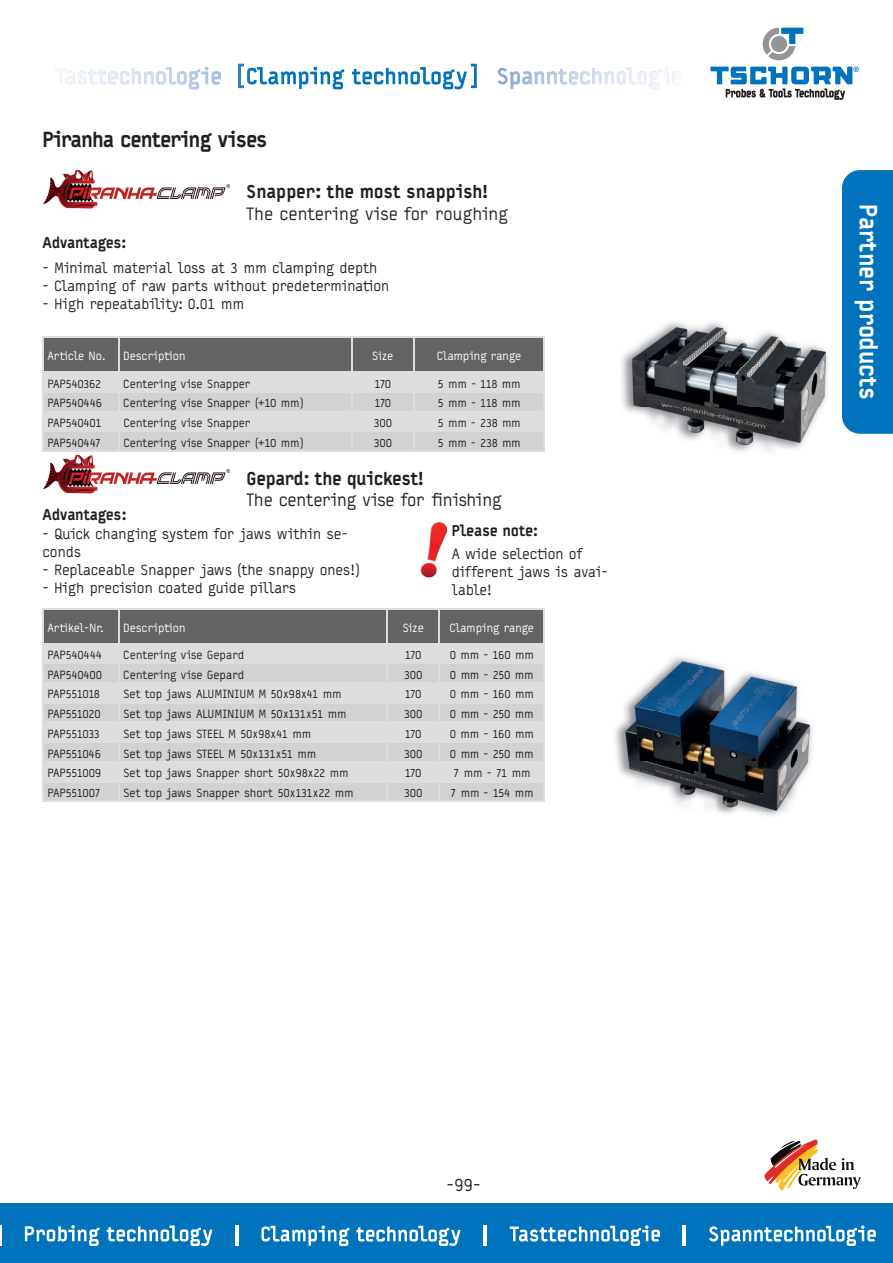
<style>
.page{position:relative;width:893px;height:1263px;background:#fff}
.page>*{position:absolute;margin:0;border:0;box-sizing:border-box;transform-origin:0 0}
.t1{font:900 24px "Typestar";letter-spacing:-.015em;color:#fff}
.t2{font:900 21px "Typestar";letter-spacing:-.035em;color:#231f20}
.t3{font:18px "Typestar";letter-spacing:-.02em;color:#231f20}
.t4{font:900 18px "Typestar";letter-spacing:-.01em;color:#231f20}
.t5{font:15px/18px "Typestar";letter-spacing:-.015em;color:#231f20}
.t6{font:900 15px "Typestar";letter-spacing:-.02em;color:#231f20}
.t7{font:12px "Typestar";letter-spacing:-.02em;color:#231f20}
.t8{font:12px "Typestar";color:#231f20}
.t9{font:12px "Typestar";letter-spacing:-.02em;color:#fff}
.t10{font:12px "Typestar";color:#fff}
.t11{font:12px "Typestar";letter-spacing:-.05em;color:#231f20}
.t12{font:12px "Typestar";letter-spacing:-.055em;color:#231f20}
</style>
<div class="page">
<svg style="left:352px;top:64px;width:125px;height:25px"></svg>
<svg style="left:764px;top:1139px;width:97px;height:52px"></svg>
<div style="left:0;top:1203px;width:893px;height:60px;background:#0073bc"></div>
<svg style="left:261px;top:1225px;width:88px;height:21px"></svg>
<svg style="left:356px;top:1226px;width:105px;height:20px"></svg>
<svg style="left:510px;top:1225px;width:150px;height:21px"></svg>
<svg style="left:709px;top:1225px;width:167px;height:21px"></svg>
<hr style="left:235px;top:1225px;width:4px;height:21px;background:#fff">
<hr style="left:483px;top:1225px;width:4px;height:21px;background:#fff">
<hr style="left:683px;top:1225px;width:3px;height:21px;background:#fff">
<hr style="left:0;top:1225px;width:2px;height:21px;background:#fff">
<svg style="left:25px;top:1225px;width:75px;height:21px"></svg>
<svg style="left:107px;top:1225px;width:105px;height:21px"></svg>
<svg style="left:55px;top:63px;width:289px;height:27px"></svg>
<svg style="left:497px;top:28px;width:362px;height:72px"></svg>
<div style="left:842px;top:170px;width:51px;height:264px;background:#0073bc"></div>
<img style="left:43px;top:170px;width:186px;height:39px">
<img style="left:621px;top:322px;width:207px;height:130px">
<img style="left:631px;top:327px;width:194px;height:121px">
<img style="left:615px;top:656px;width:197px;height:160px">
<img style="left:625px;top:661px;width:185px;height:150px">
<img style="left:421px;top:522px;width:25px;height:56px">
<img style="left:43px;top:455px;width:186px;height:38px">
<svg style="left:43px;top:337px;width:502px;height:114px;background:#b6b6b9"></svg>
<hr style="left:43px;top:608px;width:76px;height:1px;background:#dcdddf">
<hr style="left:119px;top:608px;width:268px;height:1px;background:#dcdddf">
<hr style="left:387px;top:608px;width:52px;height:1px;background:#dcdddf">
<hr style="left:439px;top:608px;width:106px;height:1px;background:#dcdddf">
<hr style="left:43px;top:801px;width:76px;height:1px;background:#dcdddf">
<hr style="left:119px;top:801px;width:268px;height:1px;background:#dcdddf">
<hr style="left:387px;top:801px;width:52px;height:1px;background:#dcdddf">
<hr style="left:439px;top:801px;width:106px;height:1px;background:#dcdddf">
<svg style="left:43px;top:609px;width:502px;height:192px;background:#c3c4c6"></svg>
<h2 class="t2" style="left:43px;top:126px;width:226px">Piranha centering vises</h2>
<h3 class="t4" style="left:247px;top:181px;width:243px">Snapper: the most snappish!</h3>
<h3 class="t3" style="left:247px;top:204px;width:263px">The centering vise for roughing</h3>
<p class="t5" style="left:43px;top:259px;width:336px">- Minimal material loss at 3 mm clamping depth</p>
<p class="t5" style="left:43px;top:277px;width:348px">- Clamping of raw parts without predetermination</p>
<p class="t5" style="left:43px;top:295px;width:203px">- High repeatability: 0.01 mm</p>
<p class="t6" style="left:43px;top:233px;width:85px">Advantages:</p>
<p class="t10" style="left:47px;top:349px;width:60px">Article No.</p>
<p class="t9" style="left:123px;top:349px;width:64px">Description</p>
<p class="t9" style="left:372px;top:349px;width:23px">Size</p>
<p class="t9" style="left:437px;top:349px;width:86px">Clamping range</p>
<p class="t7" style="left:47px;top:377px;width:56px">PAP540362</p>
<p class="t7" style="left:123px;top:377px;width:129px">Centering vise Snapper</p>
<p class="t7" style="left:374px;top:377px;width:18px">170</p>
<p class="t7" style="left:438px;top:377px;width:85px">5 mm - 118 mm</p>
<p class="t7" style="left:47px;top:396px;width:56px">PAP540446</p>
<p class="t7" style="left:123px;top:396px;width:181px">Centering vise Snapper (+10 mm)</p>
<p class="t7" style="left:374px;top:396px;width:18px">170</p>
<p class="t7" style="left:438px;top:396px;width:85px">5 mm - 118 mm</p>
<p class="t7" style="left:47px;top:416px;width:56px">PAP540401</p>
<p class="t7" style="left:123px;top:416px;width:129px">Centering vise Snapper</p>
<p class="t7" style="left:373px;top:416px;width:20px">300</p>
<p class="t7" style="left:437px;top:416px;width:85px">5 mm - 238 mm</p>
<p class="t7" style="left:47px;top:436px;width:55px">PAP540447</p>
<p class="t7" style="left:123px;top:436px;width:181px">Centering vise Snapper (+10 mm)</p>
<p class="t7" style="left:373px;top:436px;width:20px">300</p>
<p class="t7" style="left:437px;top:436px;width:85px">5 mm - 238 mm</p>
<h3 class="t4" style="left:247px;top:467px;width:179px">Gepard: the quickest!</h3>
<h3 class="t3" style="left:247px;top:490px;width:257px">The centering vise for finishing</h3>
<p class="t5" style="left:43px;top:525px;width:307px">- Quick changing system for jaws within se&shy;conds</p>
<p class="t5" style="left:43px;top:561px;width:318px">- Replaceable Snapper jaws (the snappy ones!)</p>
<p class="t5" style="left:43px;top:579px;width:255px">- High precision coated guide pillars</p>
<p class="t6" style="left:43px;top:505px;width:85px">Advantages:</p>
<p class="t6" style="left:452px;top:521px;width:88px">Please note:</p>
<p class="t5" style="left:452px;top:544px;width:157px">A wide selection of different jaws is avai&shy;lable!</p>
<p class="t10" style="left:47px;top:621px;width:58px">Artikel-Nr.</p>
<p class="t9" style="left:123px;top:621px;width:64px">Description</p>
<p class="t9" style="left:402px;top:621px;width:23px">Size</p>
<p class="t9" style="left:450px;top:621px;width:86px">Clamping range</p>
<p class="t7" style="left:47px;top:648px;width:56px">PAP540444</p>
<p class="t7" style="left:123px;top:648px;width:122px">Centering vise Gepard</p>
<p class="t7" style="left:405px;top:648px;width:18px">170</p>
<p class="t7" style="left:450px;top:648px;width:86px">0 mm - 160 mm</p>
<p class="t7" style="left:47px;top:668px;width:56px">PAP540400</p>
<p class="t7" style="left:123px;top:668px;width:122px">Centering vise Gepard</p>
<p class="t7" style="left:404px;top:668px;width:20px">300</p>
<p class="t7" style="left:450px;top:668px;width:85px">0 mm - 250 mm</p>
<p class="t11" style="left:47px;top:688px;width:54px">PAP551018</p>
<p class="t8" style="left:123px;top:688px;width:220px">Set top jaws ALUMINIUM M 50x98x41 mm</p>
<p class="t7" style="left:405px;top:688px;width:18px">170</p>
<p class="t7" style="left:450px;top:688px;width:86px">0 mm - 160 mm</p>
<p class="t7" style="left:47px;top:707px;width:55px">PAP551020</p>
<p class="t8" style="left:123px;top:707px;width:225px">Set top jaws ALUMINIUM M 50x131x51 mm</p>
<p class="t7" style="left:404px;top:707px;width:20px">300</p>
<p class="t7" style="left:450px;top:707px;width:85px">0 mm - 250 mm</p>
<p class="t12" style="left:47px;top:727px;width:54px">PAP551033</p>
<p class="t8" style="left:123px;top:727px;width:189px">Set top jaws STEEL M 50x98x41 mm</p>
<p class="t7" style="left:405px;top:727px;width:18px">170</p>
<p class="t7" style="left:450px;top:727px;width:86px">0 mm - 160 mm</p>
<p class="t7" style="left:47px;top:747px;width:55px">PAP551046</p>
<p class="t7" style="left:123px;top:747px;width:194px">Set top jaws STEEL M 50x131x51 mm</p>
<p class="t7" style="left:404px;top:747px;width:20px">300</p>
<p class="t7" style="left:450px;top:747px;width:85px">0 mm - 250 mm</p>
<p class="t7" style="left:47px;top:766px;width:55px">PAP551009</p>
<p class="t7" style="left:123px;top:766px;width:227px">Set top jaws Snapper short 50x98x22 mm</p>
<p class="t7" style="left:405px;top:766px;width:18px">170</p>
<p class="t7" style="left:453px;top:766px;width:79px">7 mm - 71 mm</p>
<p class="t11" style="left:47px;top:786px;width:55px">PAP551007</p>
<p class="t7" style="left:123px;top:786px;width:232px">Set top jaws Snapper short 50x131x22 mm</p>
<p class="t7" style="left:404px;top:786px;width:20px">300</p>
<p class="t7" style="left:450px;top:786px;width:85px">7 mm - 154 mm</p>
<h3 class="t3" style="left:446px;top:1174px;width:36px">-99-</h3>
<h1 class="t1" style="left:884px;top:204px;width:197px;rotate:90deg">Partner products</h1>
</div>
